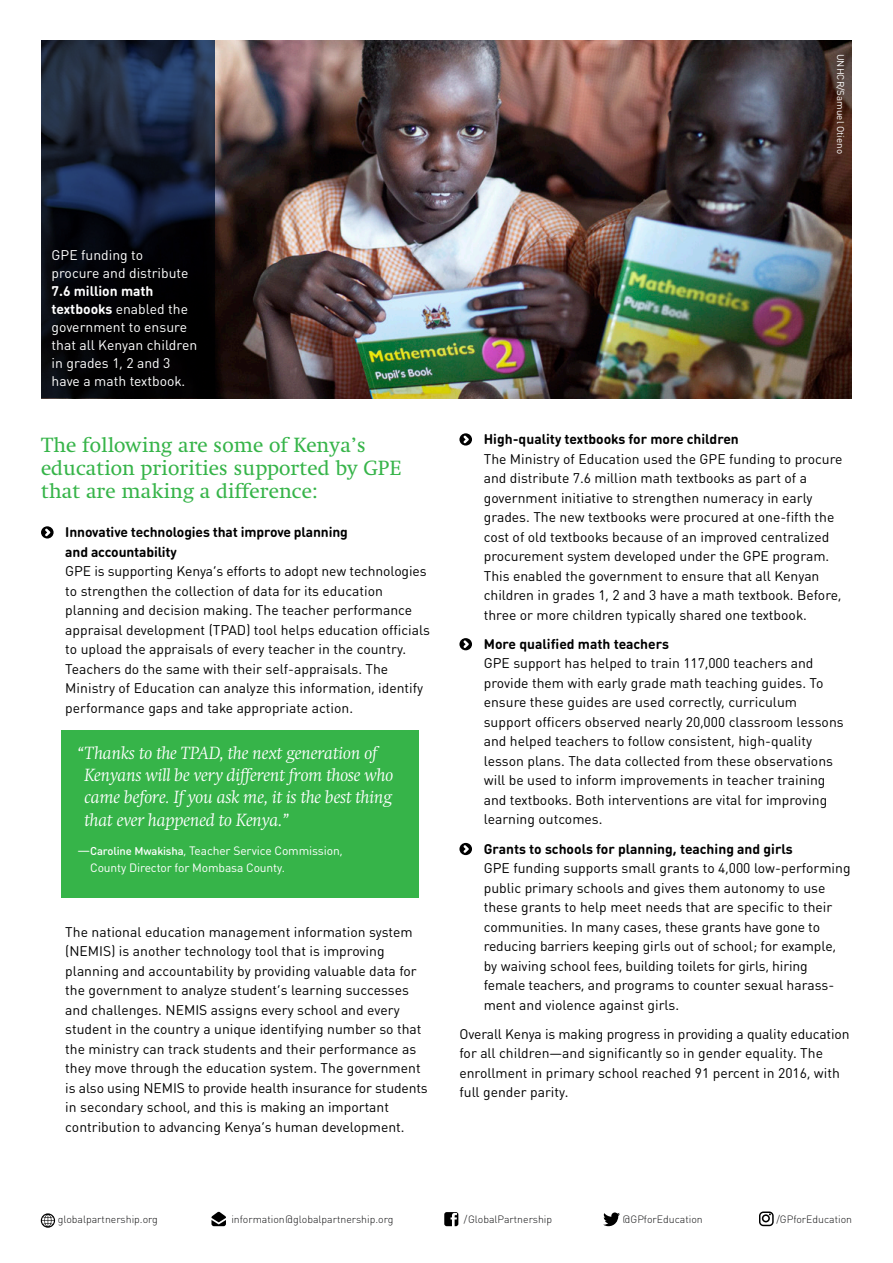
<style>
.page{position:relative;width:893px;height:1263px;background:#fff}
.page>*{position:absolute;margin:0;border:0;box-sizing:border-box;transform-origin:0 0}
.body_copy_DIN_PRO_9{font:21px/23.2px "Swift LT Std";color:#36b449}
._2__Headline_with_li{font:italic 300 18px/22.2px "Swift LT Std";letter-spacing:-.01em;color:#fff}
.body_copy_DIN_PRO_9-2{font:13.8px/19.5px "DIN Round Pro";color:#000}
.body_copy_DIN_PRO_9-3{font:13.8px/18px "DIN Round Pro";color:#fff}
.t1{font:12px/16.5px "DIN Round Pro";letter-spacing:-.01em;color:#fff}
.credits{font:300 10.5px "DIN Round Pro";color:#131314}
.credits-2{font:9.75px "DIN Round Pro";color:#fff}
.s1{font-weight:700}
.s2{font-size:13.8px}
.s3{font-weight:500;font-size:11.25px}
</style>
<div class="page">
<img style="left:214px;top:40px;width:637px;height:358px">
<svg style="left:41px;top:40px;width:173px;height:358px;background:#0f1624"></svg>
<svg style="left:41px;top:526px;width:13px;height:12px"></svg>
<div style="left:61px;top:730px;width:357px;height:168px;background:#36b449"></div>
<svg style="left:459px;top:433px;width:13px;height:13px"></svg>
<svg style="left:459px;top:638px;width:13px;height:12px"></svg>
<svg style="left:459px;top:843px;width:13px;height:12px"></svg>
<svg style="left:41px;top:1213px;width:14px;height:15px"></svg>
<svg style="left:211px;top:1211px;width:15px;height:15px"></svg>
<svg style="left:444px;top:1212px;width:14px;height:14px"></svg>
<svg style="left:603px;top:1212px;width:17px;height:14px"></svg>
<svg style="left:759px;top:1211px;width:15px;height:15px"></svg>
<p class="credits-2" style="left:847px;top:54px;width:102px;rotate:90deg">UNHCR/Samuel Otieno</p>
<p class="body_copy_DIN_PRO_9-3" style="left:52px;top:246px;width:147px">GPE funding to<br>procure and distribute<br><span class="s1">7.6 million math textbooks</span> enabled the government to ensure that all Kenyan children in grades 1, 2 and 3 have a math textbook.</p>
<p class="body_copy_DIN_PRO_9" style="left:41px;top:433px;width:362px">The following are some of Kenya’s education priorities supported by GPE that are making a difference:</p>
<p class="body_copy_DIN_PRO_9-2" style="left:65px;top:522px;width:366px"><span class="s1">Innovative technologies that improve planning<br>and accountability<br></span>GPE is supporting Kenya’s efforts to adopt new technologies to strengthen the collection of data for its education planning and decision making. The teacher performance appraisal development (TPAD) tool helps education officials to upload the appraisals of every teacher in the country.<br>Teachers do the same with their self-appraisals. The Ministry of Education can analyze this information, identify performance gaps and take appropriate action.</p>
<p class="_2__Headline_with_li" style="left:84px;top:743px;width:311px;text-indent:-7px">“Thanks to the TPAD, the next generation of Kenyans will be very different from those who came before. If you ask me, it is the best thing that ever happened to Kenya.”</p>
<p class="t1" style="left:90px;top:842px;width:254px;text-indent:-13px"><span class="s2">—</span><span class="s3">Caroline Mwakisha</span>, Teacher Service Commission,<br>County Director for Mombasa County.</p>
<p class="body_copy_DIN_PRO_9-2" style="left:65px;top:921px;width:364px">The national education management information system (NEMIS) is another technology tool that is improving planning and accountability by providing valuable data for the government to analyze student’s learning successes and challenges. NEMIS assigns every school and every student in the country a unique identifying number so that the ministry can track students and their performance as they move through the education system. The government is also using NEMIS to provide health insurance for students in secondary school, and this is making an important contribution to advancing Kenya’s human development.</p>
<p class="body_copy_DIN_PRO_9-2" style="left:484px;top:429px;width:360px"><span class="s1">High-quality textbooks for more children<br></span>The Ministry of Education used the GPE funding to procure and distribute 7.6 million math textbooks as part of a government initiative to strengthen numeracy in early grades. The new textbooks were procured at one-fifth the cost of old textbooks because of an improved centralized procurement system developed under the GPE program.<br>This enabled the government to ensure that all Kenyan children in grades 1, 2 and 3 have a math textbook. Before, three or more children typically shared one textbook.</p>
<p class="body_copy_DIN_PRO_9-2" style="left:484px;top:634px;width:361px"><span class="s1">More qualified math teachers<br></span>GPE support has helped to train 117,000 teachers and provide them with early grade math teaching guides. To ensure these guides are used correctly, curriculum support officers observed nearly 20,000 classroom lessons and helped teachers to follow consistent, high-quality lesson plans. The data collected from these observations will be used to inform improvements in teacher training and textbooks. Both interventions are vital for improving learning outcomes.</p>
<p class="body_copy_DIN_PRO_9-2" style="left:484px;top:838px;width:368px"><span class="s1">Grants to schools for planning, teaching and girls<br></span>GPE funding supports small grants to 4,000 low-performing public primary schools and gives them autonomy to use these grants to help meet needs that are specific to their communities. In many cases, these grants have gone to reducing barriers keeping girls out of school; for example, by waiving school fees, building toilets for girls, hiring female teachers, and programs to counter sexual harass&shy;ment and violence against girls.</p>
<p class="body_copy_DIN_PRO_9-2" style="left:459px;top:1024px;width:392px">Overall Kenya is making progress in providing a quality education for all children—and significantly so in gender equality. The enrollment in primary school reached 91 percent in 2016, with full gender parity.</p>
<p class="credits" style="left:58px;top:1212px;width:102px">globalpartnership.org</p>
<p class="credits" style="left:231px;top:1212px;width:164px">information@globalpartnership.org</p>
<p class="credits" style="left:464px;top:1212px;width:90px">/GlobalPartnership</p>
<p class="credits" style="left:623px;top:1212px;width:82px">@GPforEducation</p>
<p class="credits" style="left:776px;top:1212px;width:77px">/GPforEducation</p>
</div>
